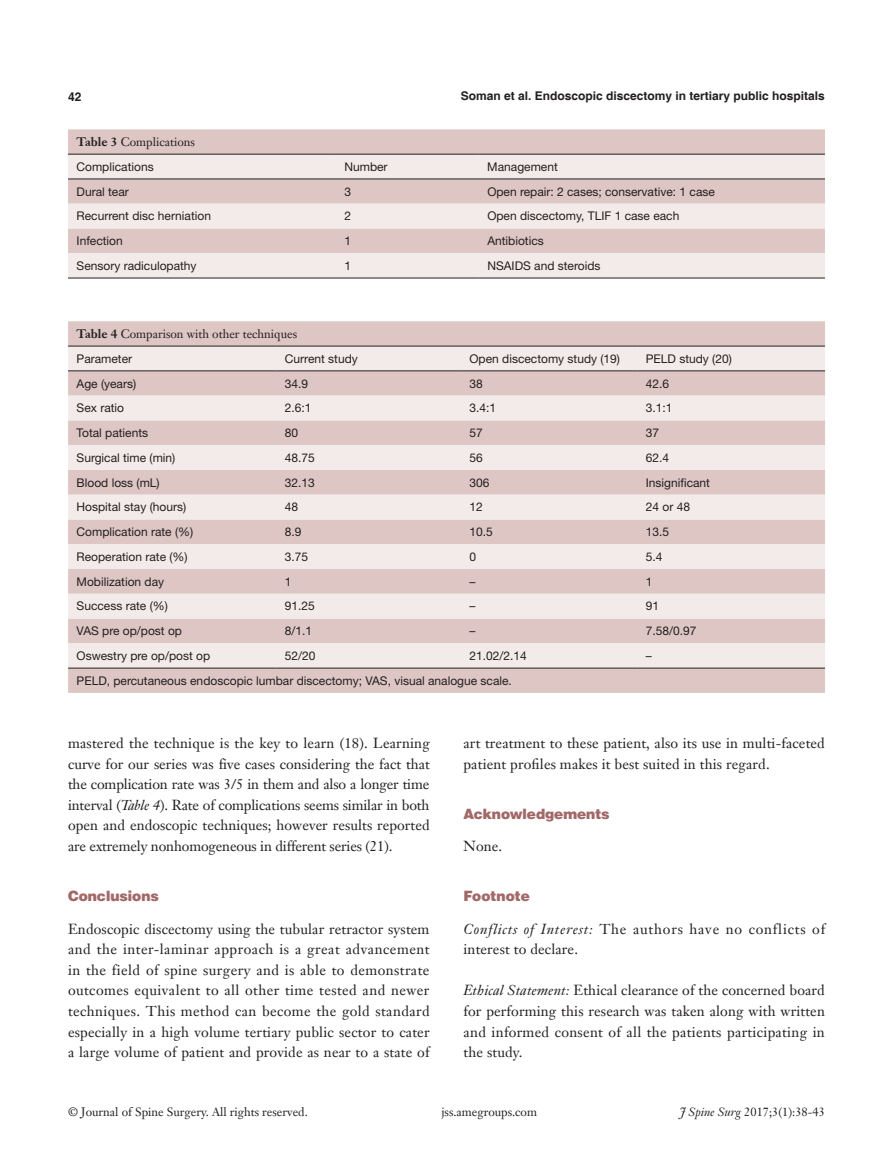
<style>
.page{position:relative;width:893px;height:1170px;background:#fff}
.page>*{position:absolute;margin:0;border:0;box-sizing:border-box;transform-origin:0 0}
.t1{font:14.25px/20.5px "Janson Text LT";letter-spacing:.01em;color:#231f20;text-align:justify}
.t2{font:14.25px/20.5px "Janson Text LT";letter-spacing:.055em;color:#231f20}
.t3{font:900 14.25px "Helvetica";color:#a16867}
.t4{font:12px "Helvetica Neue LT Pro";color:#231f20}
.t5{font:12px "Janson Text LT";color:#231f20}
.t6{font:700 12px "Helvetica";color:#231f20}
.s1{font-weight:700}
.s2{font-style:italic}
</style>
<div class="page">
<svg style="left:68px;top:129px;width:757px;height:25px;background:#dbc4c1"></svg>
<svg style="left:68px;top:155px;width:757px;height:122px;background:#e9dbd9"></svg>
<hr style="left:68px;top:178px;width:268px;height:1px;background:#231f20">
<hr style="left:336px;top:178px;width:143px;height:1px;background:#231f20">
<hr style="left:479px;top:178px;width:346px;height:1px;background:#231f20">
<hr style="left:68px;top:277px;width:268px;height:1px;background:#231f20">
<hr style="left:336px;top:277px;width:143px;height:1px;background:#231f20">
<hr style="left:479px;top:277px;width:346px;height:1px;background:#231f20">
<hr style="left:68px;top:154px;width:268px;height:1px;background:#231f20">
<hr style="left:336px;top:154px;width:143px;height:1px;background:#231f20">
<hr style="left:479px;top:154px;width:346px;height:1px;background:#231f20">
<div style="left:68px;top:321px;width:757px;height:371px;background:#ddc6c3"></div>
<svg style="left:68px;top:347px;width:757px;height:320px;background:#e8d9d7"></svg>
<hr style="left:68px;top:667px;width:208px;height:1px;background:#231f20">
<hr style="left:276px;top:667px;width:185px;height:1px;background:#231f20">
<hr style="left:461px;top:667px;width:176px;height:1px;background:#231f20">
<hr style="left:637px;top:667px;width:188px;height:1px;background:#231f20">
<hr style="left:68px;top:346px;width:208px;height:1px;background:#231f20">
<hr style="left:276px;top:346px;width:185px;height:1px;background:#231f20">
<hr style="left:461px;top:346px;width:176px;height:1px;background:#231f20">
<hr style="left:637px;top:346px;width:188px;height:1px;background:#231f20">
<hr style="left:68px;top:370px;width:208px;height:1px;background:#231f20">
<hr style="left:276px;top:370px;width:185px;height:1px;background:#231f20">
<hr style="left:461px;top:370px;width:176px;height:1px;background:#231f20">
<hr style="left:637px;top:370px;width:188px;height:1px;background:#231f20">
<p class="t6" style="left:68px;top:89px;width:15px">42</p>
<p class="t6" style="left:461px;top:88px;width:366px">Soman et al. Endoscopic discectomy in tertiary public hospitals</p>
<p class="t5" style="left:77px;top:134px;width:120px"><span class="s1">Table 3</span> Complications</p>
<p class="t4" style="left:77px;top:159px;width:79px">Complications</p>
<p class="t4" style="left:344px;top:159px;width:45px">Number</p>
<p class="t4" style="left:487px;top:159px;width:72px">Management</p>
<p class="t4" style="left:77px;top:184px;width:54px">Dural tear</p>
<p class="t4" style="left:344px;top:184px;width:8px">3</p>
<p class="t4" style="left:487px;top:184px;width:229px">Open repair: 2 cases; conservative: 1 case</p>
<p class="t4" style="left:77px;top:209px;width:136px">Recurrent disc herniation</p>
<p class="t4" style="left:344px;top:209px;width:8px">2</p>
<p class="t4" style="left:487px;top:209px;width:194px">Open discectomy, TLIF 1 case each</p>
<p class="t4" style="left:77px;top:233px;width:48px">Infection</p>
<p class="t4" style="left:344px;top:233px;width:8px">1</p>
<p class="t4" style="left:487px;top:233px;width:58px">Antibiotics</p>
<p class="t4" style="left:77px;top:258px;width:122px">Sensory radiculopathy</p>
<p class="t4" style="left:344px;top:258px;width:8px">1</p>
<p class="t4" style="left:487px;top:258px;width:115px">NSAIDS and steroids</p>
<p class="t5" style="left:77px;top:326px;width:222px"><span class="s1">Table 4</span> Comparison with other techniques</p>
<p class="t4" style="left:77px;top:351px;width:57px">Parameter</p>
<p class="t4" style="left:285px;top:351px;width:74px">Current study</p>
<p class="t4" style="left:469px;top:351px;width:152px">Open discectomy study (19)</p>
<p class="t4" style="left:646px;top:351px;width:88px">PELD study (20)</p>
<p class="t4" style="left:77px;top:376px;width:61px">Age (years)</p>
<p class="t4" style="left:285px;top:376px;width:25px">34.9</p>
<p class="t4" style="left:469px;top:376px;width:15px">38</p>
<p class="t4" style="left:646px;top:376px;width:25px">42.6</p>
<p class="t4" style="left:77px;top:400px;width:49px">Sex ratio</p>
<p class="t4" style="left:285px;top:400px;width:28px">2.6:1</p>
<p class="t4" style="left:469px;top:400px;width:28px">3.4:1</p>
<p class="t4" style="left:646px;top:400px;width:28px">3.1:1</p>
<p class="t4" style="left:77px;top:425px;width:73px">Total patients</p>
<p class="t4" style="left:285px;top:425px;width:15px">80</p>
<p class="t4" style="left:469px;top:425px;width:15px">57</p>
<p class="t4" style="left:646px;top:425px;width:15px">37</p>
<p class="t4" style="left:77px;top:450px;width:100px">Surgical time (min)</p>
<p class="t4" style="left:285px;top:450px;width:32px">48.75</p>
<p class="t4" style="left:469px;top:450px;width:15px">56</p>
<p class="t4" style="left:646px;top:450px;width:25px">62.4</p>
<p class="t4" style="left:77px;top:475px;width:85px">Blood loss (mL)</p>
<p class="t4" style="left:285px;top:475px;width:32px">32.13</p>
<p class="t4" style="left:469px;top:475px;width:22px">306</p>
<p class="t4" style="left:646px;top:475px;width:66px">Insignificant</p>
<p class="t4" style="left:77px;top:499px;width:111px">Hospital stay (hours)</p>
<p class="t4" style="left:285px;top:499px;width:15px">48</p>
<p class="t4" style="left:469px;top:499px;width:15px">12</p>
<p class="t4" style="left:646px;top:499px;width:46px">24 or 48</p>
<p class="t4" style="left:77px;top:524px;width:118px">Complication rate (%)</p>
<p class="t4" style="left:285px;top:524px;width:18px">8.9</p>
<p class="t4" style="left:469px;top:524px;width:25px">10.5</p>
<p class="t4" style="left:646px;top:524px;width:25px">13.5</p>
<p class="t4" style="left:77px;top:549px;width:113px">Reoperation rate (%)</p>
<p class="t4" style="left:285px;top:549px;width:25px">3.75</p>
<p class="t4" style="left:469px;top:549px;width:8px">0</p>
<p class="t4" style="left:646px;top:549px;width:18px">5.4</p>
<p class="t4" style="left:77px;top:574px;width:89px">Mobilization day</p>
<p class="t4" style="left:285px;top:574px;width:8px">1</p>
<p class="t4" style="left:469px;top:574px;width:7px">–</p>
<p class="t4" style="left:646px;top:574px;width:8px">1</p>
<p class="t4" style="left:77px;top:598px;width:93px">Success rate (%)</p>
<p class="t4" style="left:285px;top:598px;width:32px">91.25</p>
<p class="t4" style="left:469px;top:598px;width:7px">–</p>
<p class="t4" style="left:646px;top:598px;width:15px">91</p>
<p class="t4" style="left:77px;top:623px;width:107px">VAS pre op/post op</p>
<p class="t4" style="left:285px;top:623px;width:29px">8/1.1</p>
<p class="t4" style="left:469px;top:623px;width:7px">–</p>
<p class="t4" style="left:646px;top:623px;width:52px">7.58/0.97</p>
<p class="t4" style="left:77px;top:648px;width:135px">Oswestry pre op/post op</p>
<p class="t4" style="left:285px;top:648px;width:32px">52/20</p>
<p class="t4" style="left:469px;top:648px;width:59px">21.02/2.14</p>
<p class="t4" style="left:646px;top:648px;width:7px">–</p>
<p class="t4" style="left:77px;top:673px;width:437px">PELD, percutaneous endoscopic lumbar discectomy; VAS, visual analogue scale.</p>
<p class="t1" style="left:68px;top:732px;width:363px">mastered the technique is the key to learn (18). Learning curve for our series was five cases considering the fact that the complication rate was 3/5 in them and also a longer time interval (<span class="s2">Table 4</span>). Rate of complications seems similar in both open and endoscopic techniques; however results reported are extremely nonhomogeneous in different series (21).</p>
<p class="t3" style="left:68px;top:887px;width:92px">Conclusions</p>
<p class="t1" style="left:68px;top:918px;width:363px">Endoscopic discectomy using the tubular retractor system and the inter-laminar approach is a great advancement in the field of spine surgery and is able to demonstrate outcomes equivalent to all other time tested and newer techniques. This method can become the gold standard especially in a high volume tertiary public sector to cater a large volume of patient and provide as near to a state of</p>
<p class="t1" style="left:463px;top:732px;width:363px">art treatment to these patient, also its use in multi-faceted patient profiles makes it best suited in this regard.</p>
<p class="t3" style="left:463px;top:804px;width:148px">Acknowledgements</p>
<p class="t1" style="left:463px;top:835px;width:40px">None.</p>
<p class="t3" style="left:463px;top:887px;width:68px">Footnote</p>
<p class="t2" style="left:463px;top:918px;width:363px"><span class="s2">Conflicts of Interest:</span> The authors have no conflicts of interest to declare.</p>
<p class="t1" style="left:463px;top:979px;width:363px"><span class="s2">Ethical Statement:</span> Ethical clearance of the concerned board for performing this research was taken along with written and informed consent of all the patients participating in the study.</p>
<p class="t5" style="left:68px;top:1104px;width:241px">© Journal of Spine Surgery. All rights reserved.</p>
<p class="t5" style="left:441px;top:1104px;width:97px">jss.amegroups.com</p>
<p class="t5" style="left:680px;top:1104px;width:147px"><span class="s2">J Spine Surg</span> 2017;3(1):38-43</p>
</div>
